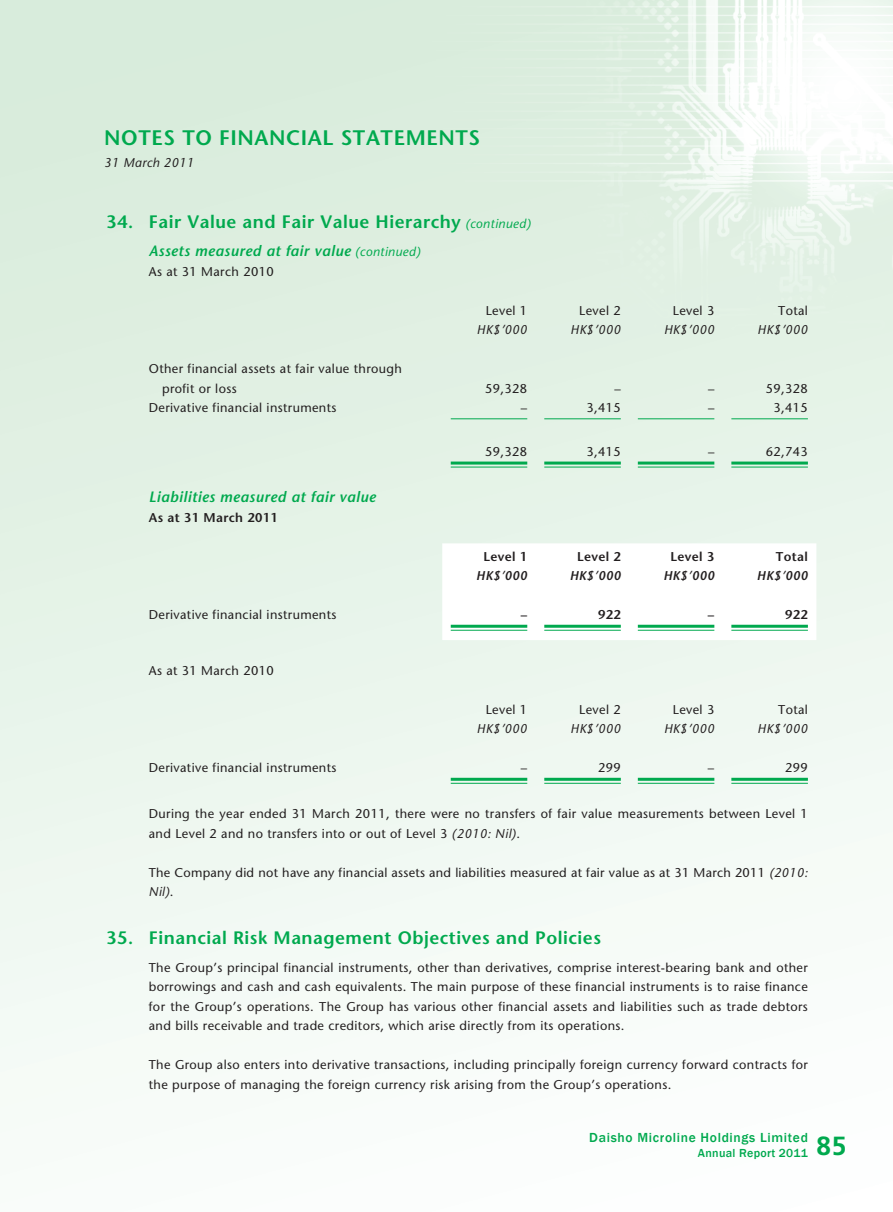
<style>
.page{position:relative;width:893px;height:1212px;background:#fff}
.page>*{position:absolute;margin:0;border:0;box-sizing:border-box;transform-origin:0 0}
.t1{font:600 21px "Stone Sans Std";letter-spacing:.03em;color:#00a94e}
.t2{font:600 18px "Stone Sans Std";letter-spacing:.03em;color:#00a94e}
.t3{font:italic 600 15px "Stone Sans Std";letter-spacing:.03em;color:#00a94e}
.t4{font:500 13.5px "Franklin Gothic";letter-spacing:.05em;color:#00a94e}
.t5{font:500 12.75px/19.5px "Stone Sans Std";letter-spacing:.03em;color:#231f20}
.t6{font:italic 500 12.75px "Stone Sans Std";letter-spacing:.03em;color:#231f20}
.t7{font:600 12.75px "Stone Sans Std";letter-spacing:.03em;color:#231f20}
.t8{font:italic 600 12.75px "Stone Sans Std";letter-spacing:.03em;color:#231f20}
.t9{font:500 12px "Franklin Gothic";letter-spacing:.025em;color:#00a94e}
.s1{font-weight:500;font-style:italic;font-size:12.75px}
.s2{font-weight:500;font-size:12.75px}
.s3{font-style:italic}
</style>
<div class="page">
<hr style="left:451px;top:418px;width:76px;height:1px;background:#00a94e">
<hr style="left:544px;top:418px;width:77px;height:1px;background:#00a94e">
<hr style="left:638px;top:418px;width:76px;height:1px;background:#00a94e">
<hr style="left:731px;top:418px;width:77px;height:1px;background:#00a94e">
<hr style="left:451px;top:462px;width:76px;height:3px;background:#00a94e">
<hr style="left:451px;top:467px;width:76px;height:1px;background:#00a94e">
<hr style="left:544px;top:462px;width:77px;height:3px;background:#00a94e">
<hr style="left:544px;top:467px;width:77px;height:1px;background:#00a94e">
<hr style="left:638px;top:462px;width:76px;height:3px;background:#00a94e">
<hr style="left:638px;top:467px;width:76px;height:1px;background:#00a94e">
<hr style="left:731px;top:462px;width:77px;height:3px;background:#00a94e">
<hr style="left:731px;top:467px;width:77px;height:1px;background:#00a94e">
<svg style="left:442px;top:543px;width:374px;height:97px"></svg>
<hr style="left:451px;top:625px;width:76px;height:3px;background:#00a94e">
<hr style="left:451px;top:630px;width:76px;height:1px;background:#00a94e">
<hr style="left:544px;top:625px;width:77px;height:3px;background:#00a94e">
<hr style="left:544px;top:630px;width:77px;height:1px;background:#00a94e">
<hr style="left:638px;top:625px;width:76px;height:3px;background:#00a94e">
<hr style="left:638px;top:630px;width:76px;height:1px;background:#00a94e">
<hr style="left:731px;top:625px;width:77px;height:3px;background:#00a94e">
<hr style="left:731px;top:630px;width:77px;height:1px;background:#00a94e">
<hr style="left:451px;top:778px;width:76px;height:3px;background:#00a94e">
<hr style="left:451px;top:783px;width:76px;height:1px;background:#00a94e">
<hr style="left:544px;top:778px;width:77px;height:3px;background:#00a94e">
<hr style="left:544px;top:783px;width:77px;height:1px;background:#00a94e">
<hr style="left:638px;top:778px;width:76px;height:3px;background:#00a94e">
<hr style="left:638px;top:783px;width:76px;height:1px;background:#00a94e">
<hr style="left:731px;top:778px;width:77px;height:3px;background:#00a94e">
<hr style="left:731px;top:783px;width:77px;height:1px;background:#00a94e">
<h1 class="t1" style="left:104px;top:129px;width:377px">NOTES TO FINANCIAL STATEMENTS</h1>
<p class="t6" style="left:104px;top:158px;width:92px">31 March 2011</p>
<h2 class="t2" style="left:106px;top:214px;width:426px">34. Fair Value and Fair Value Hierarchy <span class="s1">(continued)</span></h2>
<p class="t3" style="left:149px;top:245px;width:273px">Assets measured at fair value <span class="s2">(continued)</span></p>
<p class="t5" style="left:149px;top:263px;width:126px">As at 31 March 2010</p>
<p class="t5" style="left:486px;top:302px;width:43px">Level 1</p>
<p class="t5" style="left:579px;top:302px;width:43px">Level 2</p>
<p class="t5" style="left:673px;top:302px;width:43px">Level 3</p>
<p class="t5" style="left:778px;top:302px;width:31px">Total</p>
<p class="t6" style="left:477px;top:325px;width:52px">HK$’000</p>
<p class="t6" style="left:571px;top:325px;width:52px">HK$’000</p>
<p class="t6" style="left:664px;top:325px;width:52px">HK$’000</p>
<p class="t6" style="left:758px;top:325px;width:52px">HK$’000</p>
<p class="t5" style="left:162px;top:360px;width:241px;text-indent:-13px">Other financial assets at fair value through profit or loss</p>
<p class="t5" style="left:485px;top:380px;width:44px">59,328</p>
<p class="t5" style="left:614px;top:380px;width:8px">–</p>
<p class="t5" style="left:708px;top:380px;width:8px">–</p>
<p class="t5" style="left:766px;top:380px;width:44px">59,328</p>
<p class="t5" style="left:149px;top:399px;width:189px">Derivative financial instruments</p>
<p class="t5" style="left:521px;top:399px;width:8px">–</p>
<p class="t5" style="left:586px;top:399px;width:36px">3,415</p>
<p class="t5" style="left:708px;top:399px;width:8px">–</p>
<p class="t5" style="left:774px;top:399px;width:36px">3,415</p>
<p class="t5" style="left:485px;top:443px;width:44px">59,328</p>
<p class="t5" style="left:586px;top:443px;width:36px">3,415</p>
<p class="t5" style="left:708px;top:443px;width:8px">–</p>
<p class="t5" style="left:766px;top:443px;width:44px">62,743</p>
<p class="t3" style="left:149px;top:491px;width:229px">Liabilities measured at fair value</p>
<p class="t7" style="left:149px;top:512px;width:131px">As at 31 March 2011</p>
<p class="t7" style="left:483px;top:551px;width:45px">Level 1</p>
<p class="t7" style="left:577px;top:551px;width:45px">Level 2</p>
<p class="t7" style="left:671px;top:551px;width:45px">Level 3</p>
<p class="t7" style="left:776px;top:551px;width:33px">Total</p>
<p class="t8" style="left:476px;top:571px;width:52px">HK$’000</p>
<p class="t8" style="left:570px;top:571px;width:52px">HK$’000</p>
<p class="t8" style="left:663px;top:571px;width:52px">HK$’000</p>
<p class="t8" style="left:757px;top:571px;width:52px">HK$’000</p>
<p class="t5" style="left:149px;top:606px;width:189px">Derivative financial instruments</p>
<p class="t7" style="left:521px;top:610px;width:8px">–</p>
<p class="t7" style="left:598px;top:610px;width:24px">922</p>
<p class="t7" style="left:708px;top:610px;width:8px">–</p>
<p class="t7" style="left:785px;top:610px;width:24px">922</p>
<p class="t5" style="left:149px;top:662px;width:126px">As at 31 March 2010</p>
<p class="t5" style="left:486px;top:701px;width:43px">Level 1</p>
<p class="t5" style="left:579px;top:701px;width:43px">Level 2</p>
<p class="t5" style="left:673px;top:701px;width:43px">Level 3</p>
<p class="t5" style="left:778px;top:701px;width:31px">Total</p>
<p class="t6" style="left:477px;top:724px;width:52px">HK$’000</p>
<p class="t6" style="left:571px;top:724px;width:52px">HK$’000</p>
<p class="t6" style="left:664px;top:724px;width:52px">HK$’000</p>
<p class="t6" style="left:758px;top:724px;width:52px">HK$’000</p>
<p class="t5" style="left:149px;top:759px;width:189px">Derivative financial instruments</p>
<p class="t5" style="left:521px;top:759px;width:8px">–</p>
<p class="t5" style="left:598px;top:759px;width:24px">299</p>
<p class="t5" style="left:708px;top:759px;width:8px">–</p>
<p class="t5" style="left:785px;top:759px;width:24px">299</p>
<p class="t5" style="left:149px;top:805px;width:661px">During the year ended 31 March 2011, there were no transfers of fair value measurements between Level 1 and Level 2 and no transfers into or out of Level 3 <span class="s3">(2010: Nil)</span>.</p>
<p class="t5" style="left:149px;top:864px;width:661px">The Company did not have any financial assets and liabilities measured at fair value as at 31 March 2011 <span class="s3">(2010:<br>Nil)</span>.</p>
<h2 class="t2" style="left:106px;top:930px;width:496px">35. Financial Risk Management Objectives and Policies</h2>
<p class="t5" style="left:149px;top:959px;width:661px;text-align:justify">The Group’s principal financial instruments, other than derivatives, comprise interest-bearing bank and other borrowings and cash and cash equivalents. The main purpose of these financial instruments is to raise finance for the Group’s operations. The Group has various other financial assets and liabilities such as trade debtors and bills receivable and trade creditors, which arise directly from its operations.</p>
<p class="t5" style="left:149px;top:1056px;width:661px">The Group also enters into derivative transactions, including principally foreign currency forward contracts for the purpose of managing the foreign currency risk arising from the Group’s operations.</p>
<p class="t4" style="left:589px;top:1130px;width:220px">Daisho Microline Holdings Limited</p>
<p class="t9" style="left:698px;top:1146px;width:150px">Annual Report 2011 <sup>85</sup></p>
</div>
